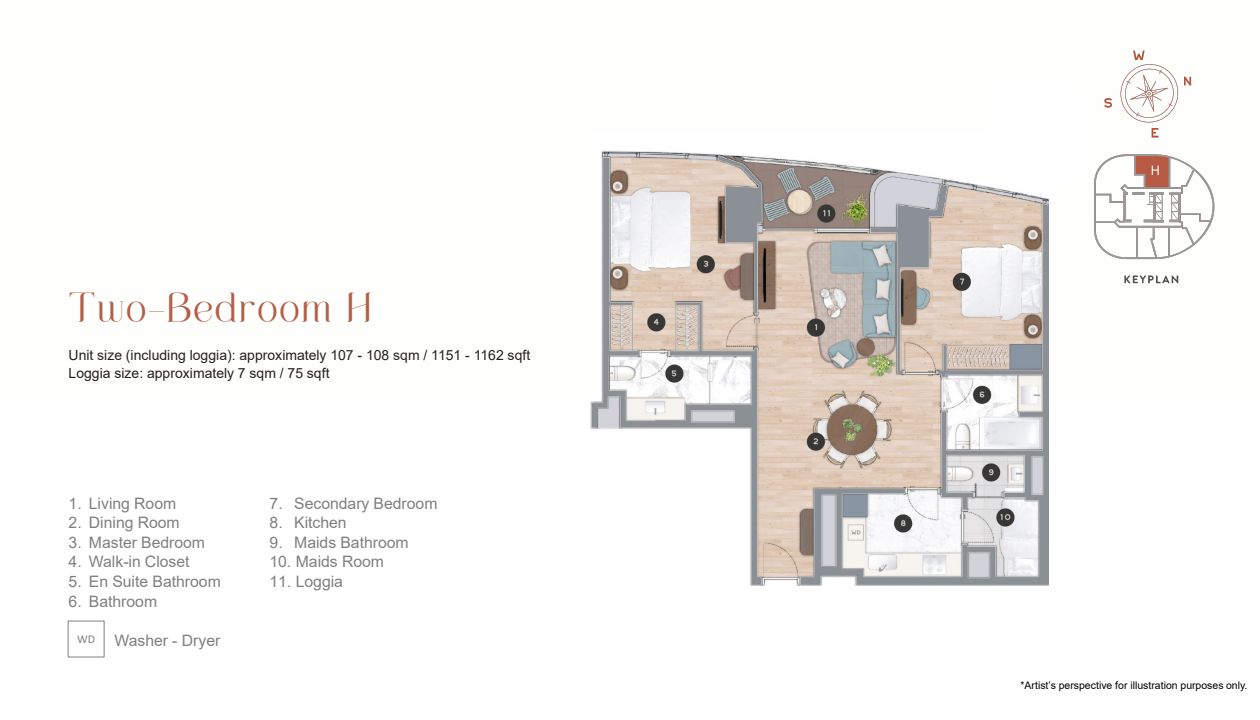
<style>
.page{position:relative;width:1260px;height:720px;background:#fff}
.page>*{position:absolute;margin:0;border:0;box-sizing:border-box;transform-origin:0 0}
.t1{font:36px "Fugi";letter-spacing:.03em;color:#b25f4a}
.t2{font:15.8px "Arial";color:#7f7f7f}
.t3{font:14px "Arial";color:#24201b}
.t4{font:12px "Calibri";color:#7f7f7f}
.t5{font:10.5px "Arial";color:#000}
</style>
<div class="page">
<img style="left:591px;top:151px;width:457px;height:435px">
<div style="left:988px;top:84px;width:92px;height:99px;background:#fff"></div>
<img style="left:1104px;top:50px;width:88px;height:85px">
<div style="left:68px;top:621px;width:37px;height:37px;border:1px solid #7f7f7f"></div>
<img style="left:1094px;top:135px;width:121px;height:149px">
<p class="t1" style="left:69px;top:284px;width:305px">Two-Bedroom H</p>
<p class="t3" style="left:69px;top:345px;width:463px">Unit size (including loggia): approximately 107 - 108 sqm / 1151 - 1162 sqft</p>
<p class="t3" style="left:69px;top:363px;width:262px">Loggia size: approximately 7 sqm / 75 sqft</p>
<p class="t2" style="left:69px;top:492px;width:109px">1. Living Room</p>
<p class="t2" style="left:69px;top:512px;width:113px">2. Dining Room</p>
<p class="t2" style="left:69px;top:531px;width:138px">3. Master Bedroom</p>
<p class="t2" style="left:69px;top:551px;width:123px">4. Walk-in Closet</p>
<p class="t2" style="left:69px;top:571px;width:154px">5. En Suite Bathroom</p>
<p class="t2" style="left:69px;top:590px;width:90px">6. Bathroom</p>
<p class="t4" style="left:77px;top:631px;width:20px">WD</p>
<p class="t2" style="left:114px;top:630px;width:108px">Washer - Dryer</p>
<p class="t2" style="left:270px;top:492px;width:169px">7. Secondary Bedroom</p>
<p class="t2" style="left:270px;top:512px;width:79px">8. Kitchen</p>
<p class="t2" style="left:270px;top:531px;width:141px">9. Maids Bathroom</p>
<p class="t2" style="left:270px;top:551px;width:116px">10. Maids Room</p>
<p class="t2" style="left:270px;top:571px;width:75px">11. Loggia</p>
<p class="t5" style="left:1020px;top:678px;width:228px">*Artist’s perspective for illustration purposes only.</p>
</div>
